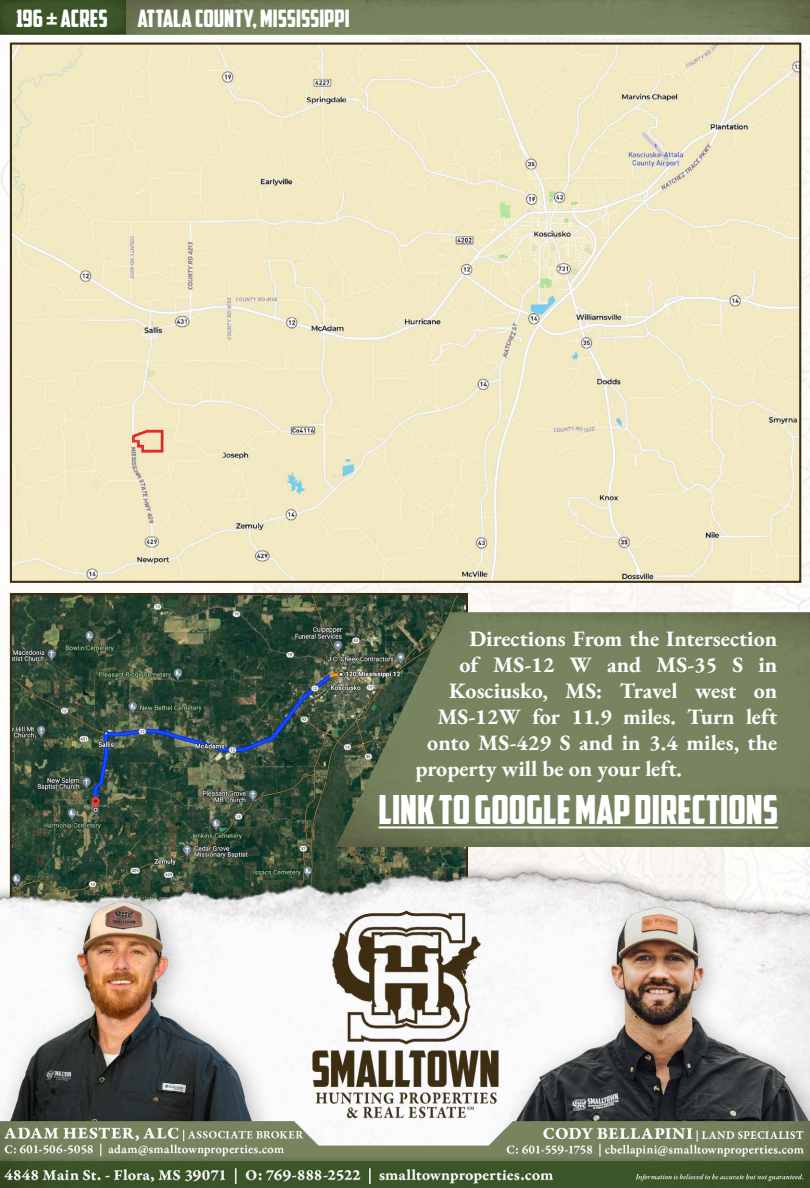
<style>
.page{position:relative;width:810px;height:1188px;background:#fff}
.page>*{position:absolute;margin:0;border:0;box-sizing:border-box;transform-origin:0 0}
.t1{font:40px "American Captain";color:#fff}
.t2{font:24px "American Captain";color:#fff}
.t3{font:22px "EB Garamond";color:#fff}
</style>
<div class="page">
<img style="left:0;top:37px;width:810px;height:785px">
<img style="left:126px;top:0;width:684px;height:35px">
<div style="left:0;top:0;width:126px;height:35px;background:#3c5629"></div>
<img style="left:13px;top:46px;width:785px;height:534px">
<img style="left:13px;top:596px;width:452px;height:226px">
<img style="left:336px;top:612px;width:474px;height:210px">
<img style="left:0;top:822px;width:810px;height:78px">
<img style="left:0;top:900px;width:810px;height:288px">
<p class="t2" style="left:16px;top:4px;width:335px">196 ± ACRES ATTALA COUNTY, MISSISSIPPI</p>
<p class="t3" style="left:469px;top:624px;width:309px">Directions From the Intersection</p>
<p class="t3" style="left:459px;top:650px;width:320px">of MS-12 W and MS-35 S in</p>
<p class="t3" style="left:449px;top:676px;width:330px">Kosciusko, MS: Travel west on</p>
<p class="t3" style="left:437px;top:702px;width:341px">MS-12W for 11.9 miles. Turn left</p>
<p class="t3" style="left:427px;top:728px;width:352px">onto MS-429 S and in 3.4 miles, the</p>
<p class="t3" style="left:415px;top:754px;width:268px">property will be on your left.</p>
<h1 class="t1" style="left:379px;top:785px;width:401px">LINK TO GOOGLE MAP DIRECTIONS</h1>
</div>
